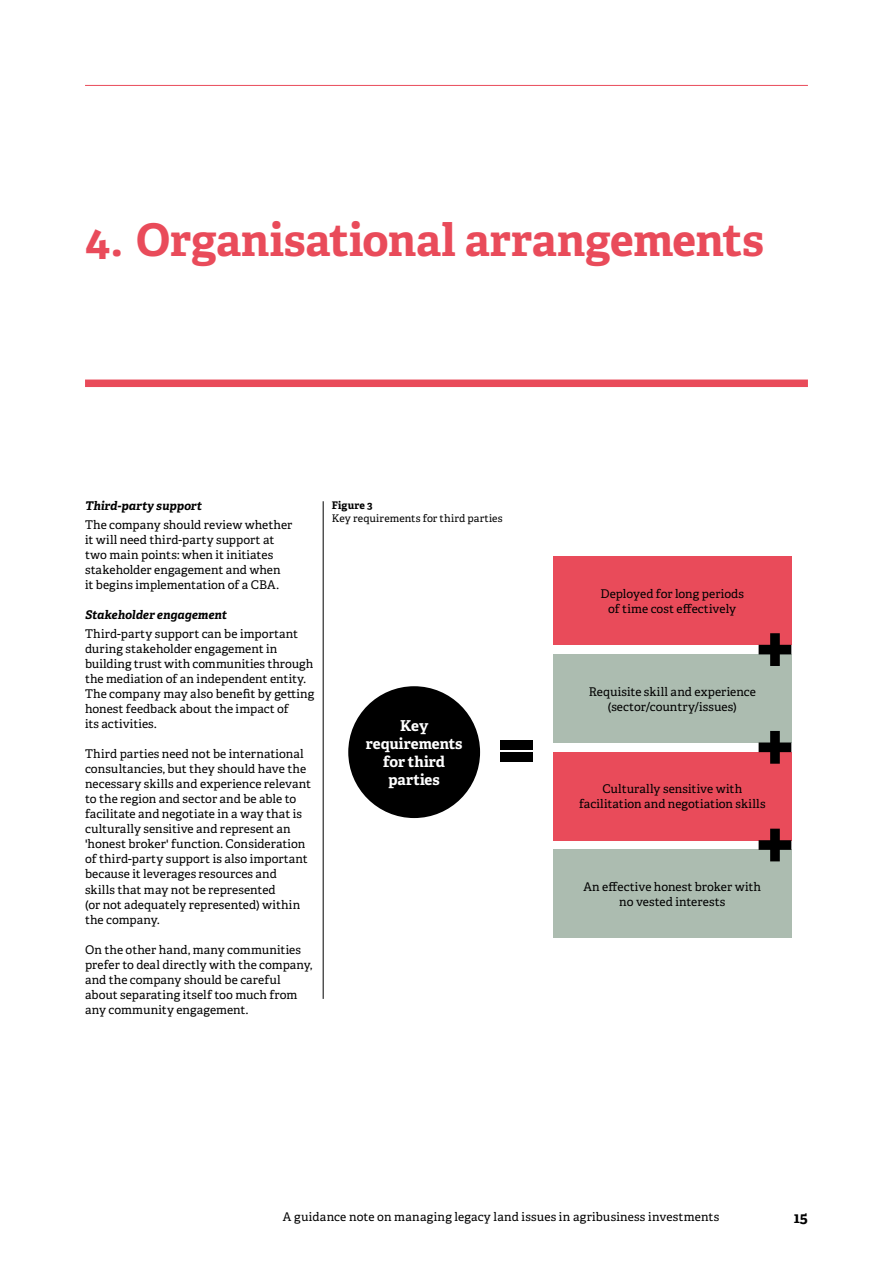
<style>
.page{position:relative;width:893px;height:1263px;background:#fff}
.page>*{position:absolute;margin:0;border:0;box-sizing:border-box;transform-origin:0 0}
.t1{font:700 45px "Adelle PE";letter-spacing:-.01em;color:#e94b5a}
.t2{font:700 15px/18px "Adelle PE";letter-spacing:-.005em;color:#fff;text-align:center}
.t3{font:700 15px "Adelle PE";color:#000}
.t4{font:12px/15px "Adelle PE";letter-spacing:.005em;color:#000;text-align:center}
.t5{font:italic 700 12px "Adelle PE";color:#000}
.t6{font:10.5px "Adelle PE";letter-spacing:.01em;color:#000}
.t7{font:700 10.5px "Adelle PE";letter-spacing:.015em;color:#000}
</style>
<div class="page">
<div style="left:348px;top:686px;width:132px;height:132px;background:#000;border-radius:50%"></div>
<div style="left:553px;top:654px;width:238px;height:88px;background:#acbcb0"></div>
<div style="left:553px;top:850px;width:238px;height:88px;background:#acbcb0"></div>
<div style="left:553px;top:557px;width:238px;height:88px;background:#e94b5a"></div>
<div style="left:553px;top:752px;width:238px;height:88px;background:#e94b5a"></div>
<div style="left:500px;top:740px;width:33px;height:9px;background:#000"></div>
<div style="left:500px;top:752px;width:33px;height:10px;background:#000"></div>
<svg style="left:759px;top:633px;width:32px;height:33px"></svg>
<svg style="left:759px;top:829px;width:32px;height:32px"></svg>
<svg style="left:759px;top:731px;width:32px;height:33px"></svg>
<div style="left:85px;top:379px;width:723px;height:8px;background:#e94b5a"></div>
<hr style="left:85px;top:85px;width:723px;height:1px;background:#e94b5a">
<hr style="left:323px;top:501px;width:1px;height:498px;background:#000">
<h1 class="t1" style="left:85px;top:208px;width:681px">4. Organisational arrangements</h1>
<p class="t5" style="left:85px;top:497px;width:118px">Third-party support</p>
<p class="t4" style="left:85px;top:517px;width:209px;text-align:left">The company should review whether it will need third-party support at two main points: when it initiates stakeholder engagement and when<br>it begins implementation of a CBA.</p>
<p class="t5" style="left:85px;top:606px;width:143px">Stakeholder engagement</p>
<p class="t4" style="left:85px;top:626px;width:231px;text-align:left">Third-party support can be important during stakeholder engagement in building trust with communities through the mediation of an independent entity.<br>The company may also benefit by getting honest feedback about the impact of<br>its activities.</p>
<p class="t4" style="left:85px;top:746px;width:228px;text-align:left">Third parties need not be international consultancies, but they should have the necessary skills and experience relevant to the region and sector and be able to facilitate and negotiate in a way that is culturally sensitive and represent an 'honest broker' function. Consideration of third-party support is also important because it leverages resources and<br>skills that may not be represented<br>(or not adequately represented) within the company.</p>
<p class="t4" style="left:85px;top:941px;width:229px;text-align:left">On the other hand, many communities prefer to deal directly with the company, and the company should be careful about separating itself too much from any community engagement.</p>
<p class="t7" style="left:332px;top:497px;width:42px">Figure 3</p>
<p class="t6" style="left:332px;top:511px;width:172px">Key requirements for third parties</p>
<p class="t2" style="left:366px;top:716px;width:98px">Key requirements for third parties</p>
<p class="t4" style="left:600px;top:585px;width:145px">Deployed for long periods of time cost effectively</p>
<p class="t4" style="left:589px;top:683px;width:169px">Requisite skill and experience (sector/country/issues)</p>
<p class="t4" style="left:579px;top:781px;width:188px">Culturally sensitive with facilitation and negotiation skills</p>
<p class="t4" style="left:583px;top:879px;width:179px">An effective honest broker with no vested interests</p>
<p class="t4" style="left:283px;top:1209px;width:438px">A guidance note on managing legacy land issues in agribusiness investments</p>
<p class="t3" style="left:794px;top:1207px;width:16px">15</p>
</div>
